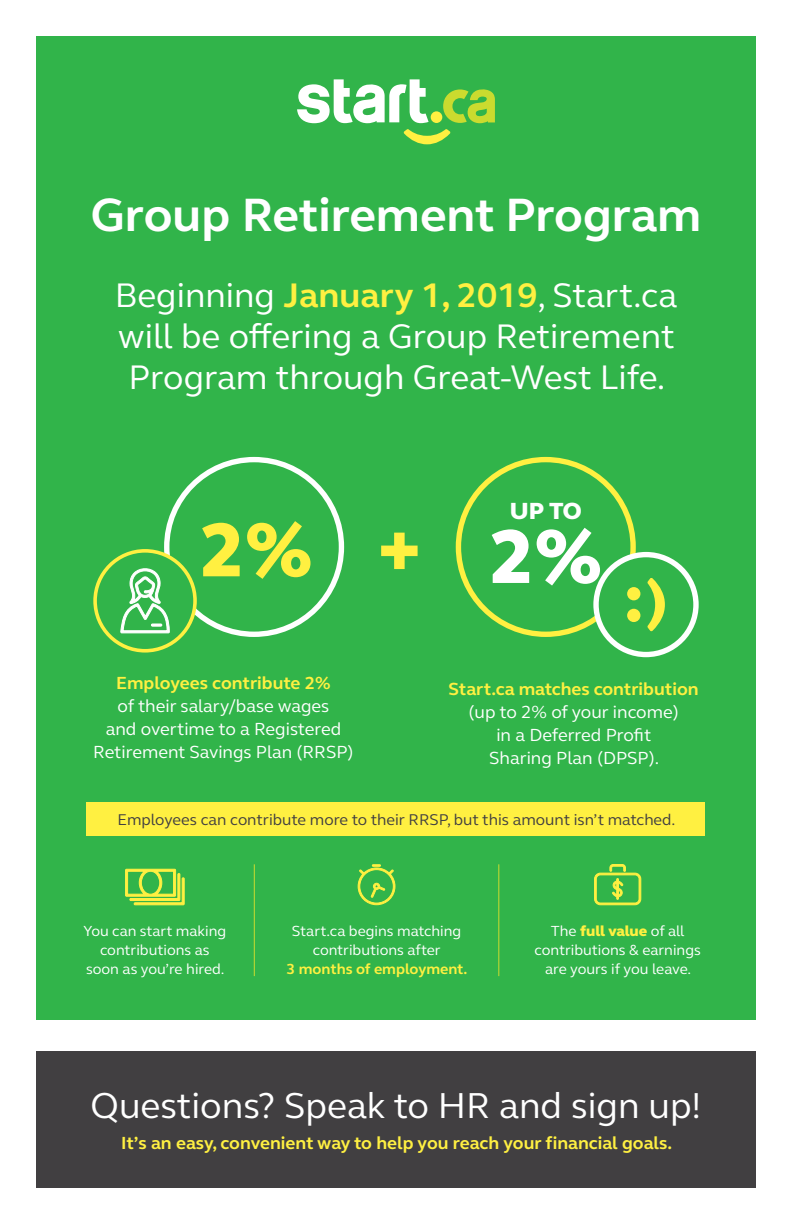
<style>
.page{position:relative;width:792px;height:1224px;background:#fff}
.page>*{position:absolute;margin:0;border:0;box-sizing:border-box;transform-origin:0 0}
.t1{font:800 78.3px "FS Elliot Pro";color:#fff041}
.t2{font:800 78.3px "FS Elliot Pro";color:#fff}
.t3{font:800 72px "FS Elliot Pro";color:#fff041}
.t4{font:700 48px "FS Elliot Pro";color:#fff}
.t5{font:37px "FS Elliot Pro";color:#fff}
.t6{font:35px/41px "FS Elliot Pro";color:#fff;text-align:center}
.t7{font:800 24px "FS Elliot Pro";color:#fff}
.t8{font:18px/23px "FS Elliot Pro";color:#fff;text-align:center}
.t9{font:700 18px "FS Elliot Pro";color:#fff041}
.t10{font:16px "FS Elliot Pro";color:#413f41}
.t11{font:15px/19px "FS Elliot Pro";color:#fff;text-align:center}
.s1{font-weight:700;color:#fff041}
.s2{font-weight:800;color:#fff041}
</style>
<div class="page">
<div style="left:36px;top:1051px;width:720px;height:137px;background:#413f41"></div>
<div style="left:36px;top:36px;width:720px;height:984px;background:#31b44a"></div>
<div style="left:87px;top:802px;width:618px;height:33px;background:#fff041"></div>
<div style="left:164px;top:457px;width:180px;height:180px;border:5px solid #fff;border-radius:50%"></div>
<div style="left:95px;top:551px;width:100px;height:100px;background:#31b44a;border-radius:50%"></div>
<div style="left:93px;top:549px;width:104px;height:104px;border:4px solid #fff041;border-radius:50%"></div>
<div style="left:456px;top:457px;width:180px;height:180px;border:5px solid #fff041;border-radius:50%"></div>
<div style="left:596px;top:555px;width:100px;height:100px;background:#31b44a;border-radius:50%"></div>
<div style="left:593px;top:552px;width:106px;height:105px;border:5px solid #fff;border-radius:50%"></div>
<div style="left:627px;top:587px;width:13px;height:13px;background:#fff041;border-radius:50%"></div>
<div style="left:627px;top:609px;width:13px;height:13px;background:#fff041;border-radius:50%"></div>
<svg style="left:647px;top:578px;width:18px;height:53px"></svg>
<div style="left:431px;top:111px;width:11px;height:12px;background:#fff041;border-radius:50%"></div>
<svg style="left:443px;top:89px;width:52px;height:34px"></svg>
<svg style="left:404px;top:129px;width:47px;height:15px"></svg>
<svg style="left:297px;top:79px;width:132px;height:44px"></svg>
<svg style="left:120px;top:568px;width:50px;height:82px"></svg>
<hr style="left:254px;top:864px;width:1px;height:112px;background:#cadb2f">
<hr style="left:498px;top:864px;width:1px;height:112px;background:#cadb2f">
<svg style="left:125px;top:869px;width:59px;height:36px"></svg>
<svg style="left:358px;top:864px;width:37px;height:41px"></svg>
<svg style="left:594px;top:864px;width:47px;height:41px"></svg>
<p class="t4" style="left:91px;top:183px;width:612px">Group Retirement Program</p>
<p class="t6" style="left:115px;top:274px;width:564px">Beginning <span class="s1">January 1, 2019</span>, Start.ca will be offering a Group Retirement<br>Program through Great-West Life.</p>
<p class="t7" style="left:510px;top:494px;width:73px">UP TO</p>
<p class="t1" style="left:200px;top:497px;width:114px">2%</p>
<p class="t2" style="left:489px;top:504px;width:114px">2%</p>
<p class="t3" style="left:379px;top:499px;width:43px">+</p>
<p class="t8" style="left:93px;top:671px;width:262px"><span class="s1">Employees contribute 2%<br></span>of their salary/base wages<br>and overtime to a Registered<br>Retirement Savings Plan (RRSP)</p>
<p class="t8" style="left:449px;top:677px;width:252px"><span class="s1">Start.ca matches contribution </span>(up to 2% of your income)<br>in a Deferred Profit<br>Sharing Plan (DPSP).</p>
<p class="t10" style="left:117px;top:809px;width:560px">Employees can contribute more to their RRSP, but this amount isn’t matched.</p>
<p class="t11" style="left:84px;top:921px;width:144px">You can start making contributions as soon as you’re hired.</p>
<p class="t11" style="left:287px;top:921px;width:182px">Start.ca begins matching contributions after<br><span class="s1">3 months of employment.</span></p>
<p class="t11" style="left:535px;top:921px;width:168px">The <span class="s2">full value</span> of all contributions &amp; earnings are yours if you leave.</p>
<p class="t5" style="left:91px;top:1080px;width:612px">Questions? Speak to HR and sign up!</p>
<p class="t9" style="left:121px;top:1131px;width:553px">It’s an easy, convenient way to help you reach your financial goals.</p>
</div>
